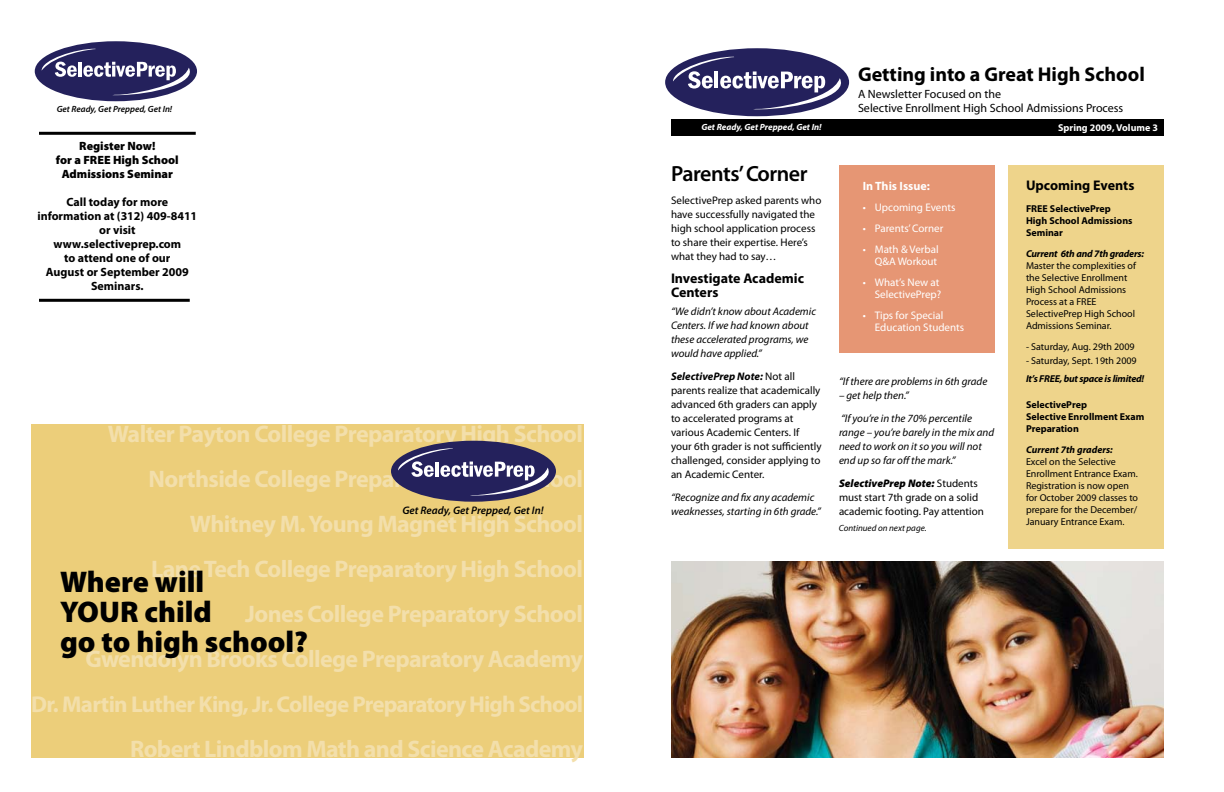
<style>
.page{position:relative;width:1224px;height:792px;background:#fff}
.page>*{position:absolute;margin:0;border:0;box-sizing:border-box;transform-origin:0 0}
.t1{font:900 30px/30px "Myriad Pro";color:#000}
.t2{font:700 24px/45px "Myriad Pro";letter-spacing:-.025em;color:#f3dfab;text-align:right}
.t3{font:700 23px "Myriad Pro";letter-spacing:-.03em;color:#f3dfab}
.t4{font:600 22px "Myriad Pro";letter-spacing:-.02em;color:#000}
.t5{font:700 20px "Myriad Pro";color:#000}
.t6{font:700 14px/14px "Myriad Pro";color:#000}
.t7{font:700 12px/14px "Myriad Pro";color:#000;text-align:center}
.t8{font:12px/14px "Myriad Pro";color:#000}
.t9{font:900 12px/14px "Myriad Pro";color:#000;text-align:center}
.t10{font:700 12px "Myriad Pro";color:#fff}
.t11{font:11px/14px "Myriad Pro";color:#000}
.t12{font:italic 11px/14px "Myriad Pro";color:#000}
.t13{font:11px/12px "Myriad Pro";color:#fff;text-align:right}
.t14{font:italic 600 11px "Myriad Pro";color:#000}
.t15{font:10px/12px "Myriad Pro";color:#000}
.t16{font:700 10px/12px "Myriad Pro";color:#000}
.t17{font:italic 700 10px "Myriad Pro";letter-spacing:-.02em;color:#000}
.t18{font:italic 700 10px "Myriad Pro";color:#000}
.t19{font:700 10px "Myriad Pro";color:#fff}
.t20{font:italic 600 9px "Myriad Pro";color:#000}
.t21{font:italic 700 9px "Myriad Pro";color:#fff}
.t22{font:italic 9px "Myriad Pro";color:#000}
.s1{font-weight:700;font-style:italic}
.s2{font-weight:900;font-style:italic}
</style>
<div class="page">
<div style="left:671px;top:119px;width:493px;height:16px;background:#000"></div>
<div style="left:1008px;top:165px;width:156px;height:383px;background:#eed48b"></div>
<div style="left:839px;top:165px;width:156px;height:188px;background:#e69674"></div>
<div style="left:35px;top:41px;width:162px;height:60px;background:#24215c;border-radius:50%"></div>
<svg style="left:42px;top:49px;width:155px;height:46px"></svg>
<hr style="left:39px;top:132px;width:157px;height:3px;background:#000">
<hr style="left:39px;top:299px;width:151px;height:3px;background:#000">
<div style="left:665px;top:48px;width:184px;height:68px;background:#24215c;border-radius:50%"></div>
<svg style="left:673px;top:57px;width:177px;height:53px"></svg>
<div style="left:31px;top:424px;width:553px;height:334px;background:#ecce7a"></div>
<div style="left:391px;top:441px;width:165px;height:61px;background:#24215c;border-radius:50%"></div>
<svg style="left:398px;top:448px;width:158px;height:48px"></svg>
<img style="left:671px;top:562px;width:493px;height:196px">
<p class="t20" style="left:57px;top:104px;width:117px">Get Ready, Get Prepped, Get In!</p>
<p class="t9" style="left:56px;top:139px;width:124px">Register Now!<br>for a FREE High School<br>Admissions Seminar</p>
<p class="t7" style="left:37px;top:195px;width:161px">Call today for more information at (312) 409-8411 or visit www.selectiveprep.com<br>to attend one of our<br>August or September 2009<br>Seminars.</p>
<p class="t2" style="left:85px;top:412px;width:499px">Walter Payton College Preparatory High School Northside College Preparatory High School Whitney M. Young Magnet High School<br>Lane Tech College Preparatory High School<br>Jones College Preparatory School<br>Gwendolyn Brooks College Preparatory Academy</p>
<h3 class="t3" style="left:31px;top:691px;width:554px">Dr. Martin Luther King, Jr. College Preparatory High School</h3>
<h2 class="t2" style="left:130px;top:727px;width:454px">Robert Lindblom Math and Science Academy</h2>
<p class="t14" style="left:402px;top:504px;width:143px">Get Ready, Get Prepped, Get In!</p>
<h1 class="t1" style="left:60px;top:567px;width:250px">Where will<br>YOUR child<br>go to high school?</h1>
<p class="t21" style="left:701px;top:122px;width:122px">Get Ready, Get Prepped, Get In!</p>
<h3 class="t4" style="left:671px;top:161px;width:138px">Parents’ Corner</h3>
<p class="t11" style="left:671px;top:193px;width:152px">SelectivePrep asked parents who have successfully navigated the high school application process to share their expertise. Here’s what they had to say…</p>
<p class="t6" style="left:671px;top:271px;width:135px">Investigate Academic<br>Centers</p>
<p class="t12" style="left:671px;top:304px;width:147px">“We didn’t know about Academic<br>Centers. If we had known about these accelerated programs, we would have applied.”</p>
<p class="t11" style="left:671px;top:369px;width:152px"><span class="s1">SelectivePrep Note:</span> Not all parents realize that academically advanced 6th graders can apply to accelerated programs at various Academic Centers. If your 6th grader is not sufficiently challenged, consider applying to an Academic Center.</p>
<p class="t12" style="left:671px;top:490px;width:152px">“Recognize and fix any academic weaknesses, starting in 6th grade.”</p>
<h3 class="t5" style="left:858px;top:63px;width:288px">Getting into a Great High School</h3>
<p class="t8" style="left:858px;top:87px;width:267px">A Newsletter Focused on the<br>Selective Enrollment High School Admissions Process</p>
<p class="t19" style="left:1058px;top:122px;width:101px">Spring 2009, Volume 3</p>
<p class="t10" style="left:863px;top:179px;width:69px">In This Issue:</p>
<p class="t13" style="left:863px;top:202px;width:94px">• Upcoming Events</p>
<p class="t13" style="left:863px;top:223px;width:82px">• Parents’ Corner</p>
<p class="t13" style="left:863px;top:244px;width:77px">• Math &amp; Verbal<br>Q&amp;A Workout</p>
<p class="t13" style="left:863px;top:277px;width:80px">• What’s New at<br>SelectivePrep?</p>
<p class="t13" style="left:875px;top:310px;width:91px;text-align:left;text-indent:-12px">• Tips for Special<br>Education Students</p>
<p class="t12" style="left:839px;top:375px;width:150px">“If there are problems in 6th grade</p>
<p class="t12" style="left:839px;top:384px;width:135px;line-height:23px">– get help then.”<br>“If you’re in the 70% percentile</p>
<p class="t12" style="left:839px;top:426px;width:157px">range – you’re barely in the mix and need to work on it so you will not end up so far off the mark.”</p>
<p class="t11" style="left:839px;top:477px;width:147px"><span class="s2">SelectivePrep Note:</span> Students must start 7th grade on a solid academic footing. Pay attention</p>
<p class="t22" style="left:839px;top:523px;width:89px">Continued on next page.</p>
<p class="t6" style="left:1026px;top:179px;width:110px">Upcoming Events</p>
<p class="t16" style="left:1026px;top:203px;width:108px">FREE SelectivePrep<br>High School Admissions<br>Seminar</p>
<p class="t17" style="left:1026px;top:248px;width:120px">Current 6th and 7th graders:</p>
<p class="t15" style="left:1026px;top:260px;width:111px">Master the complexities of the Selective Enrollment<br>High School Admissions<br>Process at a FREE<br>SelectivePrep High School<br>Admissions Seminar.</p>
<p class="t15" style="left:1026px;top:341px;width:110px">- Saturday, Aug. 29th 2009</p>
<p class="t15" style="left:1026px;top:355px;width:112px">- Saturday, Sept. 19th 2009</p>
<p class="t17" style="left:1026px;top:373px;width:120px">It’s FREE, but space is limited!</p>
<p class="t16" style="left:1026px;top:399px;width:120px">SelectivePrep<br>Selective Enrollment Exam<br>Preparation</p>
<p class="t18" style="left:1026px;top:444px;width:88px">Current 7th graders:</p>
<p class="t15" style="left:1026px;top:456px;width:114px">Excel on the Selective<br>Enrollment Entrance Exam.<br>Registration is now open for October 2009 classes to prepare for the December/<br>January Entrance Exam.</p>
</div>
